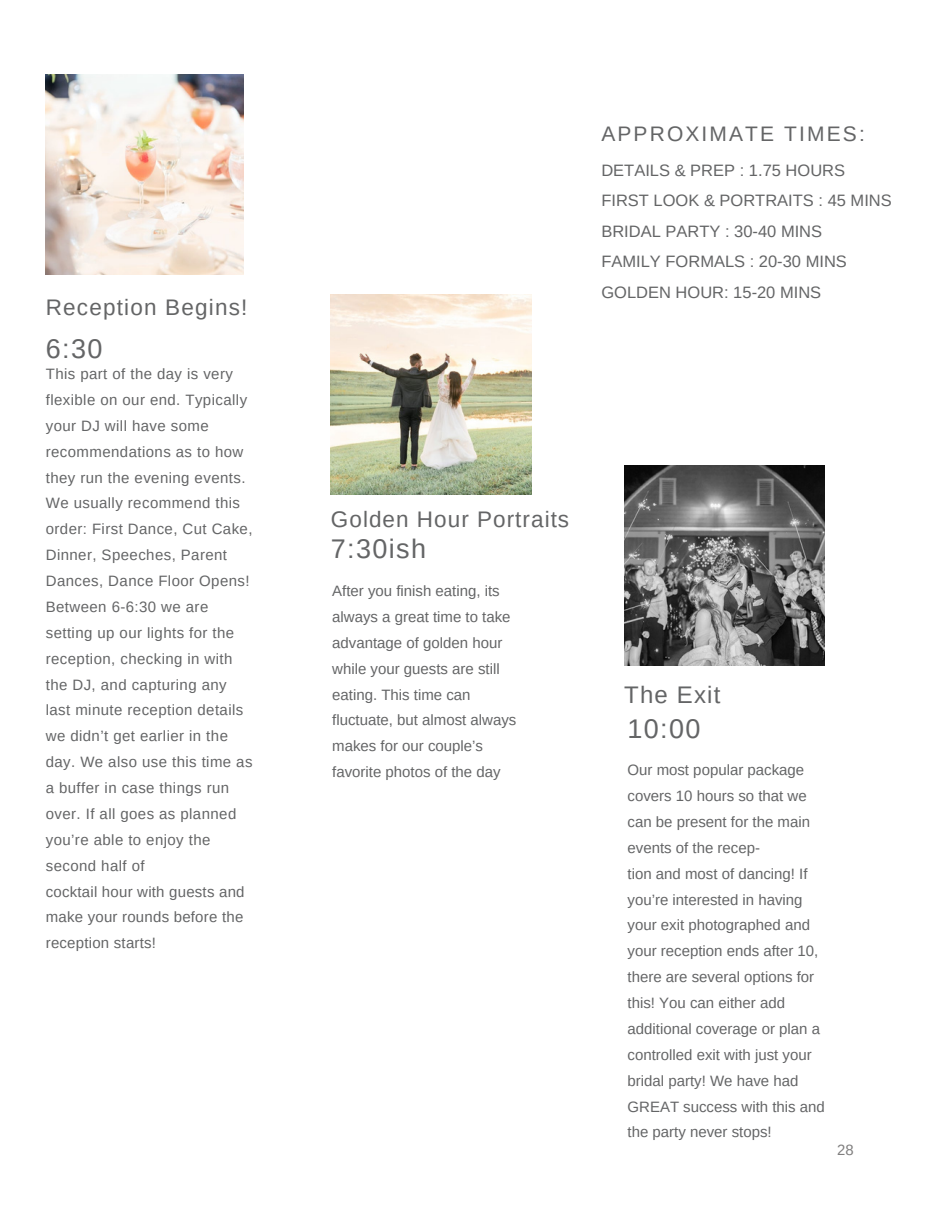
<style>
.page{position:relative;width:945px;height:1215px;background:#fff}
.page>*{position:absolute;margin:0;border:0;box-sizing:border-box;transform-origin:0 0}
.t1{font:27px "Arimo";letter-spacing:.05em;color:#646566}
.t2{font:24px "Arimo";letter-spacing:.05em;color:#646566}
.t3{font:22.5px "Arimo";letter-spacing:.045em;color:#646566}
.t4{font:21px "Arimo";letter-spacing:.1em;color:#646566}
.t5{font:16.5px/30.3px "Arimo";color:#646566}
.t6{font:15px/25.8px "Arimo";color:#646566}
.t7{font:15px/25.8px "Arimo";letter-spacing:.03em;color:#646566}
.t8{font:14.85px "Arimo";color:#7f7e7e}
</style>
<div class="page">
<img style="left:331px;top:294px;width:200px;height:200px">
<img style="left:624px;top:465px;width:200px;height:200px">
<img style="left:46px;top:74px;width:198px;height:201px">
<p class="t3" style="left:46px;top:295px;width:203px">Reception Begins!</p>
<p class="t1" style="left:46px;top:333px;width:58px">6:30</p>
<p class="t7" style="left:46px;top:361px;width:208px">This part of the day is very flexible on our end. Typically your DJ will have some recommendations as to how they run the evening events.<br>We usually recommend this order: First Dance, Cut Cake,<br>Dinner, Speeches, Parent<br>Dances, Dance Floor Opens!<br>Between 6-6:30 we are setting up our lights for the reception, checking in with the DJ, and capturing any last minute reception details we didn’t get earlier in the day. We also use this time as a buffer in case things run over. If all goes as planned you’re able to enjoy the second half of</p>
<p class="t6" style="left:46px;top:878px;width:200px;text-align:justify">cocktail hour with guests and make your rounds before the reception starts!</p>
<p class="t4" style="left:601px;top:122px;width:265px">APPROXIMATE TIMES:</p>
<p class="t5" style="left:601px;top:155px;width:245px">DETAILS &amp; PREP : 1.75 HOURS</p>
<p class="t5" style="left:601px;top:186px;width:292px">FIRST LOOK &amp; PORTRAITS : 45 MINS<br>BRIDAL PARTY : 30-40 MINS</p>
<p class="t5" style="left:601px;top:246px;width:247px">FAMILY FORMALS : 20-30 MINS<br>GOLDEN HOUR: 15-20 MINS</p>
<p class="t3" style="left:331px;top:506px;width:240px">Golden Hour Portraits</p>
<p class="t1" style="left:331px;top:534px;width:97px">7:30ish</p>
<p class="t6" style="left:332px;top:578px;width:186px">After you finish eating, its always a great time to take advantage of golden hour while your guests are still eating. This time can fluctuate, but almost always makes for our couple’s favorite photos of the day</p>
<p class="t2" style="left:624px;top:681px;width:98px">The Exit</p>
<p class="t1" style="left:628px;top:714px;width:74px">10:00</p>
<p class="t6" style="left:628px;top:757px;width:184px">Our most popular package covers 10 hours so that we can be present for the main events of the recep-</p>
<p class="t6" style="left:628px;top:861px;width:199px">tion and most of dancing! If you’re interested in having your exit photographed and your reception ends after 10, there are several options for this! You can either add additional coverage or plan a controlled exit with just your bridal party! We have had<br>GREAT success with this and the party never stops!</p>
<p class="t8" style="left:837px;top:1141px;width:18px">28</p>
</div>
